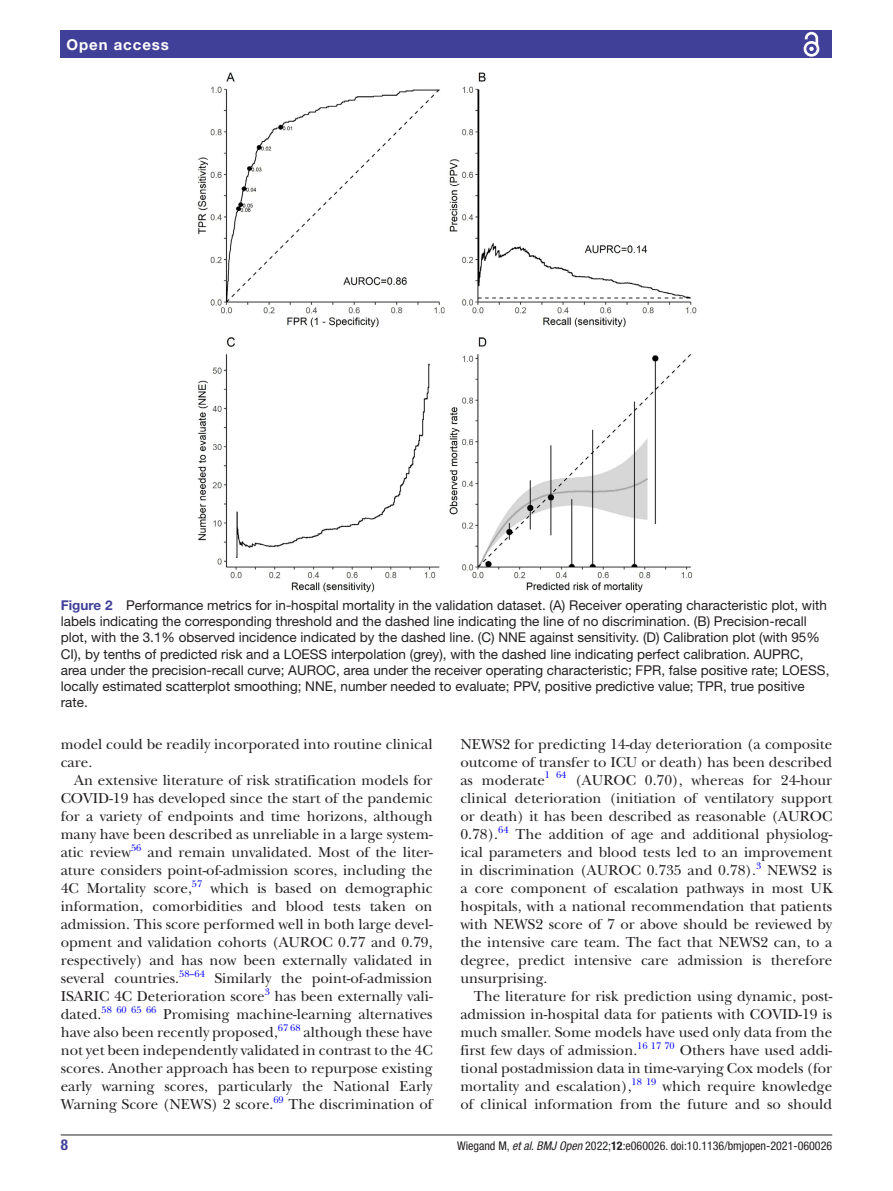
<style>
.page{position:relative;width:893px;height:1191px;background:#fff}
.page>*{position:absolute;margin:0;border:0;box-sizing:border-box;transform-origin:0 0}
.t1{font:15px/18px "New Baskerville";color:#231f20;text-align:justify}
.t2{font:700 15px "Helvetica Neue LT Std";letter-spacing:.065em;color:#fff}
.t3{font:700 condensed 15px "Helvetica Neue LT Std";color:#414099}
.t4{font:13.5px/16.2px "Helvetica Neue LT Std";color:#231f20}
.t5{font:condensed 12px "Helvetica Neue LT Std";color:#231f20}
.t6{font:9.9px "New Baskerville";color:#00f}
.s1{font-weight:700;color:#414099}
.s2{font-style:italic}
.s3{font-weight:700}
</style>
<div class="page">
<hr style="left:61px;top:1134px;width:771px;height:1px;background:#231f20">
<div style="left:61px;top:31px;width:771px;height:27px;background:#414099"></div>
<svg style="left:803px;top:31px;width:17px;height:26px"></svg>
<img style="left:197px;top:73px;width:500px;height:519px">
<p class="t2" style="left:66px;top:35px;width:104px">Open access</p>
<p class="t4" style="left:61px;top:597px;width:770px"><span class="s1">Figure 2</span> Performance metrics for in-hospital mortality in the validation dataset. (A) Receiver operating characteristic plot, with labels indicating the corresponding threshold and the dashed line indicating the line of no discrimination. (B) Precision-recall plot, with the 3.1% observed incidence indicated by the dashed line. (C) NNE against sensitivity. (D) Calibration plot (with 95% CI), by tenths of predicted risk and a LOESS interpolation (grey), with the dashed line indicating perfect calibration. AUPRC, area under the precision-recall curve; AUROC, area under the receiver operating characteristic; FPR, false positive rate; LOESS, locally estimated scatterplot smoothing; NNE, number needed to evaluate; PPV, positive predictive value; TPR, true positive rate.</p>
<p class="t1" style="left:61px;top:735px;width:373px">model could be readily incorporated into routine clinical care.</p>
<p class="t1" style="left:61px;top:771px;width:373px;text-indent:14px">An extensive literature of risk stratification models for COVID-19 has developed since the start of the pandemic for a variety of endpoints and time horizons, although many have been described as unreliable in a large system&shy;atic review<sup>56</sup> and remain unvalidated. Most of the liter&shy;ature considers point-of-admission scores, including the 4C Mortality score,</p>
<p class="t6" style="left:192px;top:877px;width:12px">57</p>
<p class="t1" style="left:61px;top:879px;width:373px;text-indent:150px">which is based on demographic information, comorbidities and blood tests taken on admission. This score performed well in both large devel&shy;opment and validation cohorts (AUROC 0.77 and 0.79, respectively) and has now been externally validated in several countries.</p>
<p class="t6" style="left:179px;top:967px;width:27px">58–64</p>
<p class="t1" style="left:61px;top:969px;width:373px;text-indent:154px">Similarly the point-of-admission<br>ISARIC 4C Deterioration score</p>
<p class="t6" style="left:265px;top:985px;width:7px">3</p>
<p class="t1" style="left:275px;top:987px;width:160px">has been externally vali-</p>
<p class="t1" style="left:61px;top:1005px;width:42px">dated.</p>
<p class="t6" style="left:102px;top:1003px;width:56px">58 60 65 66</p>
<p class="t1" style="left:61px;top:1005px;width:373px;text-indent:102px">Promising machine-learning alternatives have also been recently proposed,</p>
<p class="t6" style="left:278px;top:1021px;width:24px">67 68</p>
<p class="t1" style="left:61px;top:1023px;width:373px;text-indent:243px">although these have not yet been independently validated in contrast to the 4C scores. Another approach has been to repurpose existing early warning scores, particularly the National Early Warning Score (NEWS) 2 score.</p>
<p class="t6" style="left:273px;top:1093px;width:12px">69</p>
<p class="t1" style="left:288px;top:1095px;width:146px">The discrimination of</p>
<p class="t1" style="left:460px;top:735px;width:373px">NEWS2 for predicting 14-day deterioration (a composite outcome of transfer to ICU or death) has been described as moderate</p>
<p class="t6" style="left:545px;top:769px;width:23px">1 64</p>
<p class="t1" style="left:460px;top:771px;width:373px;text-indent:115px">(AUROC 0.70), whereas for 24-hour clinical deterioration (initiation of ventilatory support or death) it has been described as reasonable (AUROC 0.78).<sup>64</sup></p>
<p class="t1" style="left:460px;top:825px;width:373px;text-indent:55px">The addition of age and additional physiolog&shy;ical parameters and blood tests led to an improvement in discrimination (AUROC 0.735 and 0.78).</p>
<p class="t6" style="left:756px;top:859px;width:7px">3</p>
<p class="t1" style="left:460px;top:861px;width:373px;text-indent:307px">NEWS2 is a core component of escalation pathways in most UK hospitals, with a national recommendation that patients with NEWS2 score of 7 or above should be reviewed by the intensive care team. The fact that NEWS2 can, to a degree, predict intensive care admission is therefore unsurprising.</p>
<p class="t1" style="left:460px;top:987px;width:373px;text-indent:14px">The literature for risk prediction using dynamic, post&shy;admission in-hospital data for patients with COVID-19 is much smaller. Some models have used only data from the first few days of admission.<sup>16</sup> <sup>17</sup> <sup>70</sup> Others have used addi&shy;tional postadmission data in time-varying Cox models (for mortality and escalation),</p>
<p class="t6" style="left:632px;top:1075px;width:26px">18 19</p>
<p class="t1" style="left:460px;top:1077px;width:373px;text-align:right">which require knowledge<br>of clinical information from the future and so should</p>
<p class="t3" style="left:61px;top:1135px;width:9px">8</p>
<p class="t5" style="left:457px;top:1138px;width:377px">Wiegand M, <span class="s2">et al</span>. <span class="s2">BMJ Open</span> 2022;<span class="s3">12</span>:e060026. doi:10.1136/bmjopen-2021-060026</p>
</div>
